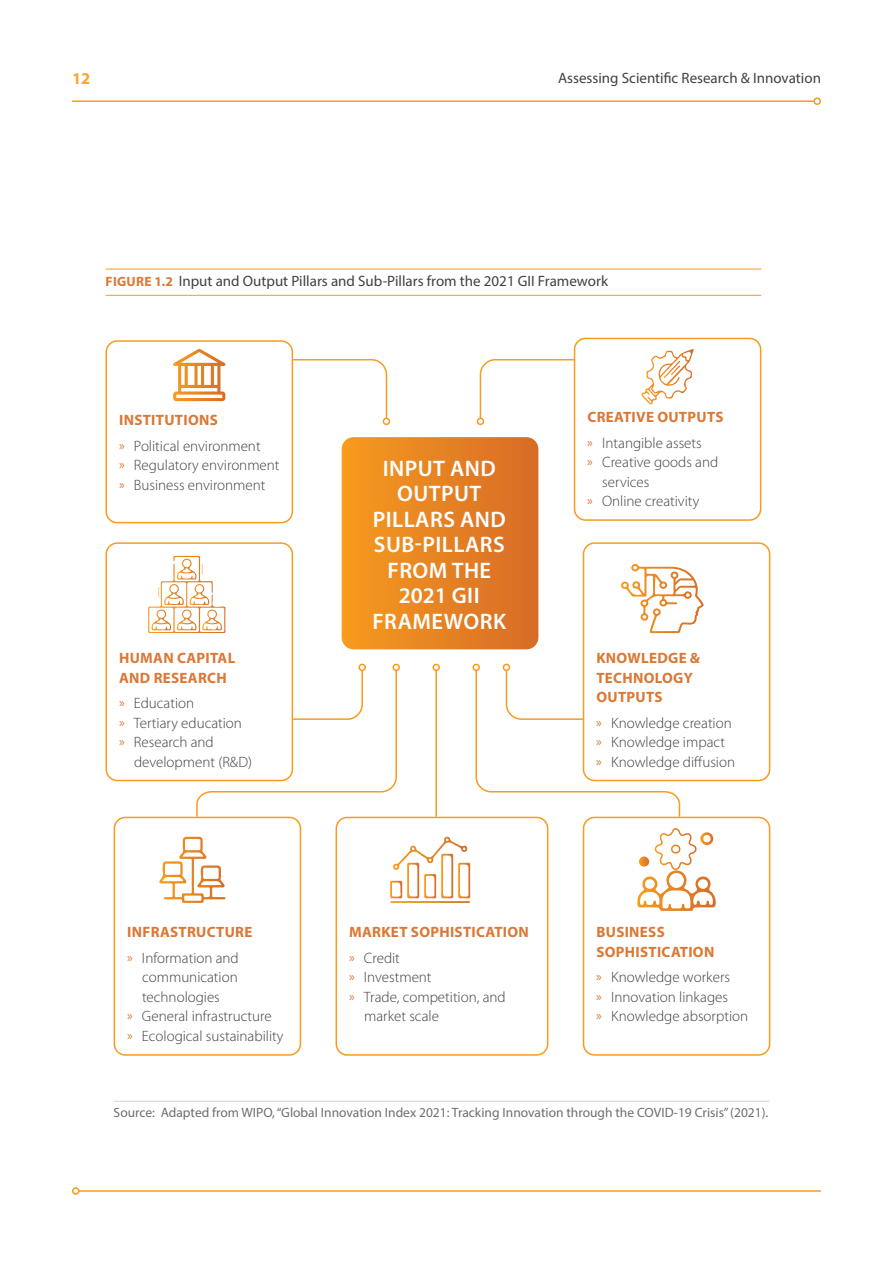
<style>
.page{position:relative;width:893px;height:1263px;background:#fff}
.page>*{position:absolute;margin:0;border:0;box-sizing:border-box;transform-origin:0 0}
.t1{font:600 22.5px/25.5px "Myriad Pro";letter-spacing:.02em;color:#fff;text-align:center}
.t2{font:700 16.5px "Myriad Pro";color:#faa434}
.t3{font:300 15px/19.5px "Myriad Pro";color:#414042}
.t4{font:700 15px/19.5px "Myriad Pro";letter-spacing:.02em;color:#db7835}
.t5{font:15px "Myriad Pro";color:#414042}
.t6{font:13.5px "Myriad Pro";color:#6d6e71}
.s1{font-weight:700;font-size:13.5px;color:#db7835}
.s2{font-weight:700;color:#db7835}
.s3{font-weight:400;font-size:13.5px;color:#db7835}
.s4{font-weight:400;font-size:13.5px}
.s5{font-weight:300;color:#414042}
</style>
<div class="page">
<hr style="left:79px;top:1190px;width:742px;height:2px;background:#f99b1c">
<div style="left:72px;top:1187px;width:8px;height:8px;border:2px solid #f99b1c;border-radius:50%"></div>
<hr style="left:105px;top:269px;width:656px;height:1px;background:#f99b1c">
<hr style="left:105px;top:295px;width:656px;height:1px;background:#f99b1c">
<hr style="left:114px;top:1101px;width:655px;height:1px;background:#d1d3d4">
<div style="left:105px;top:340px;width:188px;height:183px;border:2px solid #f99b1c;border-radius:11px"></div>
<div style="left:105px;top:542px;width:188px;height:239px;border:2px solid #f99b1c;border-radius:11px"></div>
<div style="left:114px;top:817px;width:187px;height:239px;border:2px solid #f99b1c;border-radius:11px"></div>
<div style="left:336px;top:817px;width:212px;height:239px;border:2px solid #f99b1c;border-radius:11px"></div>
<div style="left:583px;top:817px;width:187px;height:239px;border:2px solid #f99b1c;border-radius:11px"></div>
<div style="left:583px;top:542px;width:187px;height:239px;border:2px solid #f99b1c;border-radius:11px"></div>
<div style="left:574px;top:338px;width:187px;height:183px;border:2px solid #f99b1c;border-radius:11px"></div>
<svg style="left:342px;top:437px;width:196px;height:212px;background:#e68323"></svg>
<svg style="left:292px;top:358px;width:96px;height:62px"></svg>
<div style="left:383px;top:418px;width:7px;height:7px;border:2px solid #f99b1c;border-radius:50%"></div>
<svg style="left:479px;top:358px;width:96px;height:62px"></svg>
<div style="left:477px;top:418px;width:7px;height:7px;border:2px solid #f99b1c;border-radius:50%"></div>
<hr style="left:435px;top:670px;width:2px;height:147px;background:#f99b1c">
<div style="left:432px;top:664px;width:8px;height:7px;border:2px solid #f99b1c;border-radius:50%"></div>
<div style="left:472px;top:664px;width:8px;height:7px;border:2px solid #f99b1c;border-radius:50%"></div>
<div style="left:392px;top:664px;width:8px;height:7px;border:2px solid #f99b1c;border-radius:50%"></div>
<svg style="left:475px;top:669px;width:206px;height:149px"></svg>
<div style="left:503px;top:664px;width:7px;height:7px;border:2px solid #f99b1c;border-radius:50%"></div>
<svg style="left:195px;top:669px;width:203px;height:149px"></svg>
<div style="left:358px;top:664px;width:8px;height:7px;border:2px solid #f99b1c;border-radius:50%"></div>
<svg style="left:173px;top:349px;width:53px;height:52px"></svg>
<svg style="left:148px;top:556px;width:77px;height:77px"></svg>
<svg style="left:621px;top:564px;width:81px;height:67px"></svg>
<svg style="left:641px;top:349px;width:53px;height:56px"></svg>
<svg style="left:159px;top:837px;width:66px;height:66px"></svg>
<svg style="left:390px;top:837px;width:80px;height:66px"></svg>
<svg style="left:637px;top:828px;width:79px;height:83px"></svg>
<hr style="left:72px;top:100px;width:742px;height:2px;background:#f99b1c">
<div style="left:813px;top:97px;width:8px;height:8px;border:2px solid #f99b1c;border-radius:50%"></div>
<p class="t2" style="left:72px;top:68px;width:20px">12</p>
<p class="t5" style="left:558px;top:69px;width:264px">Assessing Scientific Research &amp; Innovation</p>
<p class="t5" style="left:106px;top:272px;width:504px"><span class="s1">FIGURE 1.2</span> Input and Output Pillars and Sub-Pillars from the 2021 GII Framework</p>
<p class="t3" style="left:119px;top:407px;width:143px;line-height:25.5px"><span class="s2">INSTITUTIONS<br></span><span class="s3">»</span> Political environment</p>
<p class="t3" style="left:119px;top:455px;width:162px"><span class="s3">»</span> Regulatory environment <span class="s3">»</span> Business environment</p>
<p class="t4" style="left:119px;top:648px;width:118px">HUMAN CAPITAL<br>AND RESEARCH</p>
<p class="t3" style="left:119px;top:693px;width:124px"><span class="s3">»</span> Education<br><span class="s3">»</span> Tertiary education <span class="s3">»</span> Research and</p>
<p class="t3" style="left:134px;top:752px;width:120px">development (R&amp;D)</p>
<p class="t4" style="left:127px;top:919px;width:127px;line-height:25.5px">INFRASTRUCTURE <span class="s4">»</span> <span class="s5">Information and</span></p>
<p class="t3" style="left:142px;top:967px;width:97px">communication</p>
<p class="t3" style="left:142px;top:987px;width:79px">technologies</p>
<p class="t3" style="left:127px;top:1006px;width:146px"><span class="s3">»</span> General infrastructure</p>
<p class="t3" style="left:127px;top:1026px;width:158px"><span class="s3">»</span> Ecological sustainability</p>
<h1 class="t1" style="left:372px;top:455px;width:135px">INPUT AND<br>OUTPUT<br>PILLARS AND<br>SUB-PILLARS<br>FROM THE<br>2021 GII<br>FRAMEWORK</h1>
<p class="t3" style="left:587px;top:405px;width:138px;line-height:25.5px"><span class="s2">CREATIVE OUTPUTS </span><span class="s3">»</span> Intangible assets</p>
<p class="t3" style="left:587px;top:453px;width:132px"><span class="s3">»</span> Creative goods and</p>
<p class="t3" style="left:602px;top:472px;width:49px">services</p>
<p class="t3" style="left:587px;top:492px;width:114px"><span class="s3">»</span> Online creativity</p>
<p class="t4" style="left:596px;top:648px;width:105px">KNOWLEDGE &amp;<br>TECHNOLOGY<br>OUTPUTS</p>
<p class="t3" style="left:596px;top:713px;width:140px"><span class="s3">»</span> Knowledge creation <span class="s3">»</span> Knowledge impact<br><span class="s3">»</span> Knowledge diffusion</p>
<p class="t4" style="left:349px;top:919px;width:181px;line-height:25.5px">MARKET SOPHISTICATION <span class="s4">»</span> <span class="s5">Credit</span></p>
<p class="t3" style="left:349px;top:967px;width:84px"><span class="s3">»</span> Investment</p>
<p class="t3" style="left:349px;top:987px;width:158px"><span class="s3">»</span> Trade, competition, and</p>
<p class="t3" style="left:364px;top:1006px;width:76px">market scale</p>
<p class="t4" style="left:596px;top:922px;width:119px">BUSINESS<br>SOPHISTICATION</p>
<p class="t3" style="left:596px;top:967px;width:153px"><span class="s3">»</span> Knowledge workers<br><span class="s3">»</span> Innovation linkages<br><span class="s3">»</span> Knowledge absorption</p>
<p class="t6" style="left:114px;top:1104px;width:656px">Source: Adapted from WIPO, “Global Innovation Index 2021: Tracking Innovation through the COVID-19 Crisis” (2021).</p>
</div>
